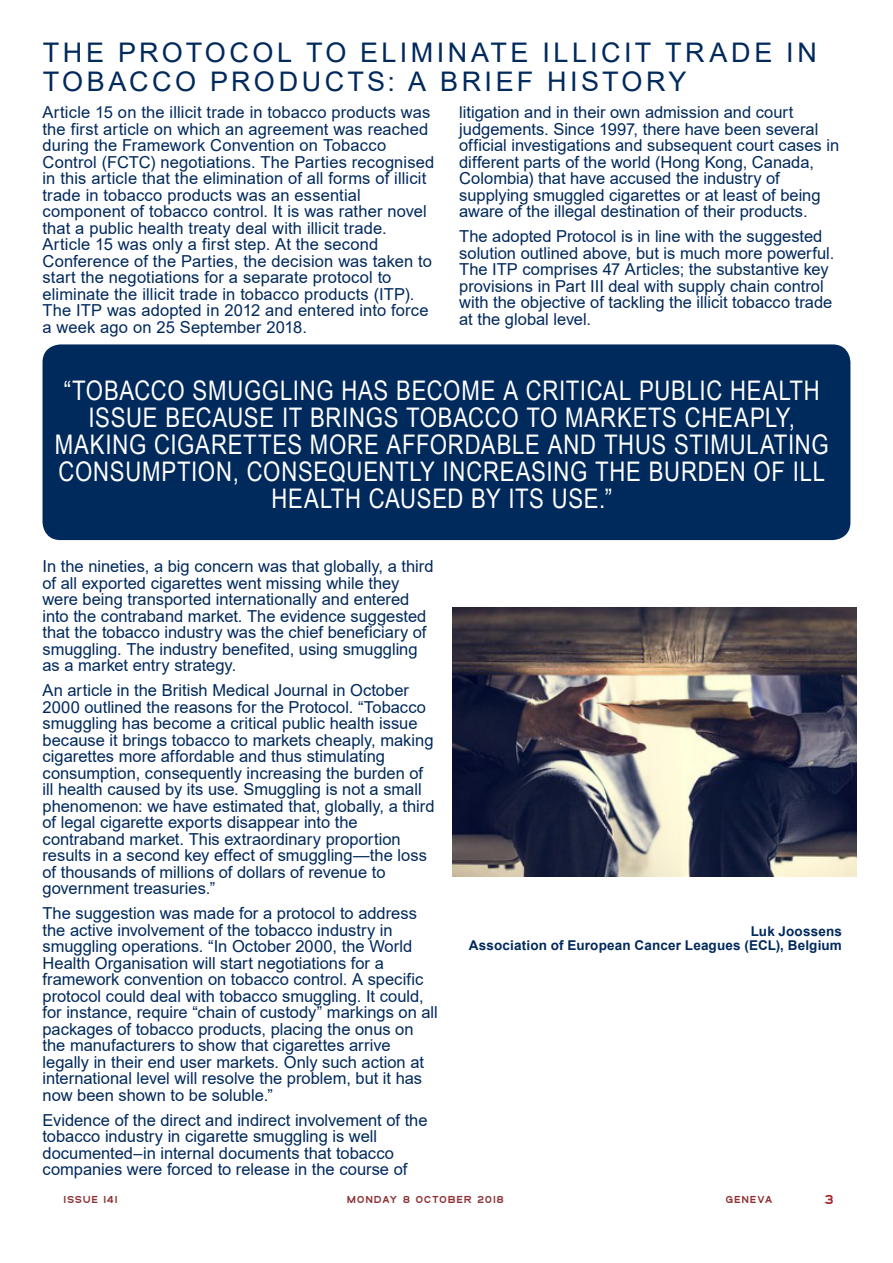
<style>
.page{position:relative;width:893px;height:1263px;background:#fff}
.page>*{position:absolute;margin:0;border:0;box-sizing:border-box;transform-origin:0 0}
.BODY_COPY{font:27px/27px "Arial Narrow";letter-spacing:.025em;color:#fff;text-align:center}
.HEADER_LARGE{font:27px/28.5px "Arial";letter-spacing:.13em;color:#00295c}
.BODY_COPY-2{font:16.5px/16.5px "Arial";color:#00295c}
.BODY_COPY-3{font:700 13.5px "Arial";letter-spacing:.01em;color:#00295c}
.t1{font:800 13.5px "SF Arborcrest";color:#a72323}
.t2{font:800 10.5px "SF Arborcrest";letter-spacing:.13em;color:#8d3134}
</style>
<div class="page">
<div style="left:43px;top:344px;width:807px;height:196px;background:#00295c;border-radius:18px"></div>
<img style="left:453px;top:607px;width:404px;height:270px">
<p class="HEADER_LARGE" style="left:43px;top:38px;width:775px">THE PROTOCOL TO ELIMINATE ILLICIT TRADE IN<br>TOBACCO PRODUCTS: A BRIEF HISTORY</p>
<p class="BODY_COPY-2" style="left:43px;top:104px;width:393px">Article 15 on the illicit trade in tobacco products was the first article on which an agreement was reached during the Framework Convention on Tobacco Control (FCTC) negotiations. The Parties recognised in this article that the elimination of all forms of illicit trade in tobacco products was an essential component of tobacco control. It is was rather novel that a public health treaty deal with illicit trade.<br>Article 15 was only a first step. At the second Conference of the Parties, the decision was taken to start the negotiations for a separate protocol to eliminate the illicit trade in tobacco products (ITP).<br>The ITP was adopted in 2012 and entered into force a week ago on 25 September 2018.</p>
<p class="BODY_COPY-2" style="left:459px;top:104px;width:381px">litigation and in their own admission and court judgements. Since 1997, there have been several official investigations and subsequent court cases in different parts of the world (Hong Kong, Canada, Colombia) that have accused the industry of supplying smuggled cigarettes or at least of being aware of the illegal destination of their products.</p>
<p class="BODY_COPY-2" style="left:459px;top:228px;width:377px">The adopted Protocol is in line with the suggested solution outlined above, but is much more powerful.<br>The ITP comprises 47 Articles; the substantive key provisions in Part III deal with supply chain control with the objective of tackling the illicit tobacco trade at the global level.</p>
<p class="BODY_COPY" style="left:55px;top:376px;width:776px">“TOBACCO SMUGGLING HAS BECOME A CRITICAL PUBLIC HEALTH ISSUE BECAUSE IT BRINGS TOBACCO TO MARKETS CHEAPLY, MAKING CIGARETTES MORE AFFORDABLE AND THUS STIMULATING CONSUMPTION, CONSEQUENTLY INCREASING THE BURDEN OF ILL HEALTH CAUSED BY ITS USE.”</p>
<p class="BODY_COPY-2" style="left:43px;top:558px;width:392px">In the nineties, a big concern was that globally, a third of all exported cigarettes went missing while they were being transported internationally and entered into the contraband market. The evidence suggested that the tobacco industry was the chief beneficiary of smuggling. The industry benefited, using smuggling as a market entry strategy.</p>
<p class="BODY_COPY-2" style="left:43px;top:682px;width:393px">An article in the British Medical Journal in October 2000 outlined the reasons for the Protocol. “Tobacco smuggling has become a critical public health issue because it brings tobacco to markets cheaply, making cigarettes more affordable and thus stimulating consumption, consequently increasing the burden of ill health caused by its use. Smuggling is not a small phenomenon: we have estimated that, globally, a third of legal cigarette exports disappear into the contraband market. This extraordinary proportion results in a second key effect of smuggling—the loss of thousands of millions of dollars of revenue to government treasuries.”</p>
<p class="BODY_COPY-2" style="left:43px;top:905px;width:397px">The suggestion was made for a protocol to address the active involvement of the tobacco industry in smuggling operations. “In October 2000, the World Health Organisation will start negotiations for a framework convention on tobacco control. A specific protocol could deal with tobacco smuggling. It could, for instance, require “chain of custody” markings on all packages of tobacco products, placing the onus on the manufacturers to show that cigarettes arrive legally in their end user markets. Only such action at international level will resolve the problem, but it has now been shown to be soluble.”</p>
<p class="BODY_COPY-2" style="left:43px;top:1112px;width:387px">Evidence of the direct and indirect involvement of the tobacco industry in cigarette smuggling is well documented–in internal documents that tobacco companies were forced to release in the course of</p>
<p class="BODY_COPY-3" style="left:751px;top:922px;width:93px">Luk Joossens</p>
<p class="BODY_COPY-3" style="left:469px;top:936px;width:375px">Association of European Cancer Leagues (ECL), Belgium</p>
<p class="t2" style="left:64px;top:1193px;width:55px">ISSUE 141</p>
<p class="t2" style="left:347px;top:1193px;width:158px">MONDAY 8 OCTOBER 2018</p>
<p class="t2" style="left:726px;top:1193px;width:48px">GENEVA</p>
<p class="t1" style="left:825px;top:1191px;width:10px">3</p>
</div>
